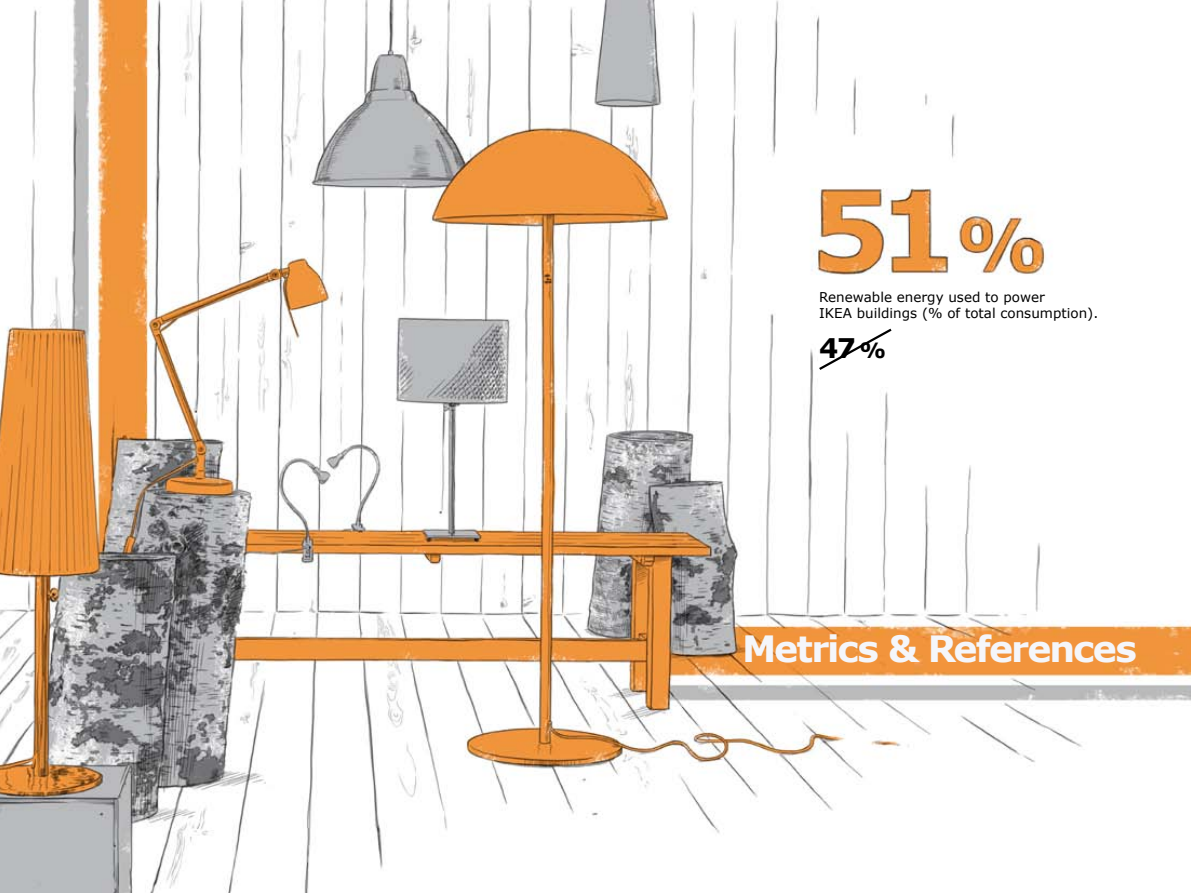
<style>
.page{position:relative;width:1191px;height:893px;background:#fff}
.page>*{position:absolute;margin:0;border:0;box-sizing:border-box;transform-origin:0 0}
.t1{font:700 36.15px "Verdana IKEA";letter-spacing:-.05em;color:#f5f6fa}
.t2{font:700 27px "Verdana IKEA";color:#000}
.t3{font:13.5px/16.5px "Verdana IKEA";color:#000}
.s1{font-size:21px}
</style>
<div class="page">
<img style="left:0;top:0;width:1191px;height:893px">
<svg style="left:816px;top:327px;width:78px;height:45px"></svg>
<p class="t3" style="left:819px;top:289px;width:280px">Renewable energy used to power<br>IKEA buildings (% of total consumption).</p>
<h2 class="t2" style="left:819px;top:331px;width:69px">47<span class="s1">%</span></h2>
<h1 class="t1" style="left:742px;top:626px;width:396px">Metrics &amp; References</h1>
</div>
